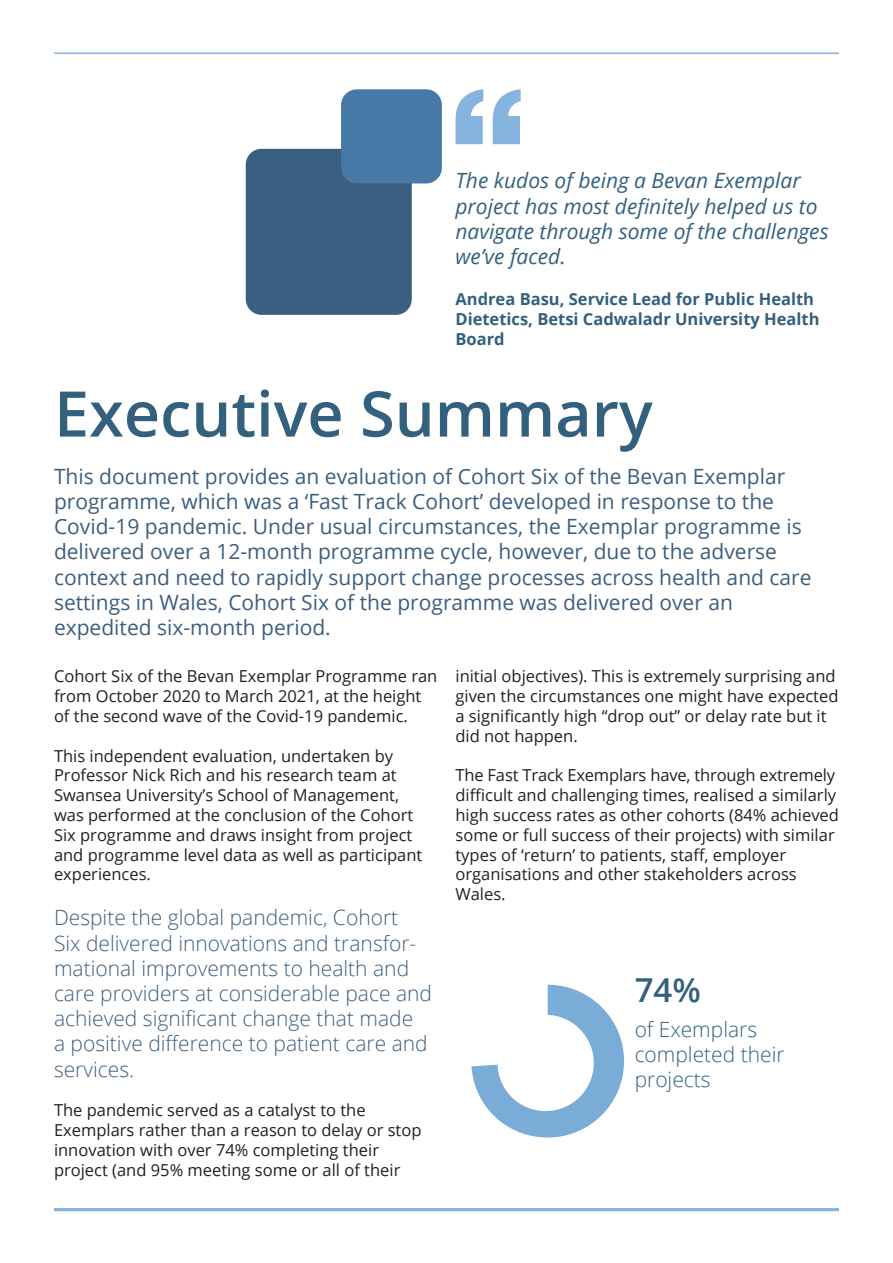
<style>
.page{position:relative;width:893px;height:1263px;background:#fff}
.page>*{position:absolute;margin:0;border:0;box-sizing:border-box;transform-origin:0 0}
.t1{font:600 63px "Open Sans";color:#33617d}
.t2{font:600 33px "Open Sans";color:#33617d}
.t3{font:21px/25.2px "Open Sans";color:#3c5e7e}
.t4{font:300 21px/25.2px "Open Sans";color:#3c5e7e}
.t5{font:italic 21px/25.2px "Open Sans";color:#33617d}
.t6{font:300 21px/25.2px "Open Sans";color:#33617d}
.t7{font:16.5px/19.8px "Open Sans";color:#231f20}
.t8{font:700 16.5px/19.8px "Open Sans";color:#33617d}
</style>
<div class="page">
<hr style="left:54px;top:1208px;width:785px;height:3px;background:#85b4de">
<hr style="left:54px;top:53px;width:785px;height:1px;background:#85b4de">
<svg style="left:471px;top:985px;width:153px;height:152px"></svg>
<div style="left:497px;top:1015px;width:97px;height:96px;background:#fff;border-radius:50%"></div>
<svg style="left:455px;top:89px;width:66px;height:55px"></svg>
<div style="left:246px;top:149px;width:166px;height:166px;background:#3a5f80;border-radius:16px"></div>
<div style="left:341px;top:89px;width:101px;height:94px;background:#4679a6;border-radius:16px"></div>
<p class="t5" style="left:455px;top:167px;width:375px">The kudos of being a Bevan Exemplar project has most definitely helped us to navigate through some of the challenges we’ve faced.</p>
<p class="t8" style="left:455px;top:289px;width:366px">Andrea Basu, Service Lead for Public Health<br>Dietetics, Betsi Cadwaladr University Health<br>Board</p>
<h1 class="t1" style="left:54px;top:370px;width:600px">Executive Summary</h1>
<p class="t3" style="left:54px;top:463px;width:759px">This document provides an evaluation of Cohort Six of the Bevan Exemplar programme, which was a ‘Fast Track Cohort’ developed in response to the Covid-19 pandemic. Under usual circumstances, the Exemplar programme is delivered over a 12-month programme cycle, however, due to the adverse context and need to rapidly support change processes across health and care settings in Wales, Cohort Six of the programme was delivered over an expedited six-month period.</p>
<p class="t7" style="left:54px;top:666px;width:385px">Cohort Six of the Bevan Exemplar Programme ran from October 2020 to March 2021, at the height of the second wave of the Covid-19 pandemic.</p>
<p class="t7" style="left:54px;top:745px;width:370px">This independent evaluation, undertaken by Professor Nick Rich and his research team at Swansea University’s School of Management, was performed at the conclusion of the Cohort Six programme and draws insight from project and programme level data as well as participant experiences.</p>
<p class="t4" style="left:54px;top:905px;width:380px">Despite the global pandemic, Cohort<br>Six delivered innovations and transfor&shy;mational improvements to health and care providers at considerable pace and achieved significant change that made<br>a positive difference to patient care and services.</p>
<p class="t7" style="left:54px;top:1100px;width:369px">The pandemic served as a catalyst to the Exemplars rather than a reason to delay or stop innovation with over 74% completing their project (and 95% meeting some or all of their</p>
<p class="t7" style="left:455px;top:666px;width:384px">initial objectives). This is extremely surprising and given the circumstances one might have expected a significantly high “drop out” or delay rate but it did not happen.</p>
<p class="t7" style="left:455px;top:765px;width:385px">The Fast Track Exemplars have, through extremely difficult and challenging times, realised a similarly high success rates as other cohorts (84% achieved some or full success of their projects) with similar types of ‘return’ to patients, staff, employer organisations and other stakeholders across Wales.</p>
<h2 class="t2" style="left:635px;top:968px;width:68px">74%</h2>
<p class="t6" style="left:635px;top:1016px;width:151px">of Exemplars completed their projects</p>
</div>
